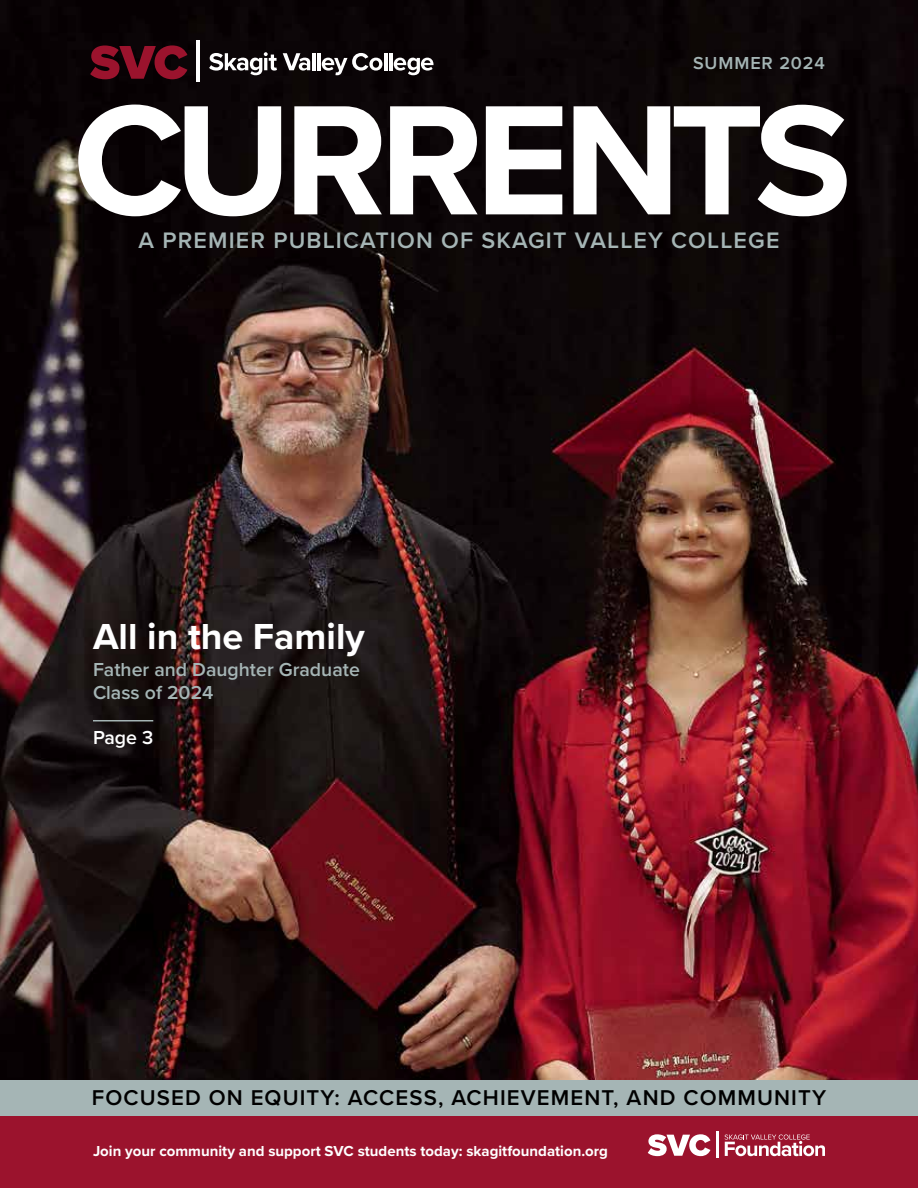
<style>
.page{position:relative;width:918px;height:1188px;background:#fff}
.page>*{position:absolute;margin:0;border:0;box-sizing:border-box;transform-origin:0 0}
.t1{font:700 162px "Proxima Nova";letter-spacing:-.05em;color:#fff}
.t2{font:700 37.5px "Proxima Nova";color:#fff}
.t3{font:600 23.25px "Proxima Nova";letter-spacing:.05em;color:#a5b5b5}
.t4{font:600 22.2px "Proxima Nova";letter-spacing:.05em;color:#000}
.t5{font:600 19.5px/22.5px "Proxima Nova";color:#a5b5b5}
.t6{font:600 19.5px "Proxima Nova";color:#fff}
.t7{font:600 18px "Proxima Nova";letter-spacing:.05em;color:#a5b5b5}
.t8{font:700 15px "Proxima Nova";color:#fff}
</style>
<div class="page">
<img style="left:0;top:0;width:918px;height:1080px">
<hr style="left:93px;top:720px;width:60px;height:1px;background:#a5b5b5">
<div style="left:0;top:1116px;width:918px;height:72px;background:#9b132d"></div>
<div style="left:0;top:1080px;width:918px;height:36px;background:#a5b5b5"></div>
<hr style="left:716px;top:1132px;width:3px;height:26px;background:#fff">
<svg style="left:648px;top:1134px;width:62px;height:22px"></svg>
<svg style="left:725px;top:1135px;width:100px;height:21px"></svg>
<svg style="left:209px;top:52px;width:68px;height:23px"></svg>
<svg style="left:283px;top:53px;width:27px;height:18px"></svg>
<hr style="left:312px;top:53px;width:3px;height:17px;background:#fff">
<hr style="left:317px;top:53px;width:3px;height:17px;background:#fff">
<svg style="left:322px;top:53px;width:60px;height:22px"></svg>
<svg style="left:394px;top:58px;width:39px;height:17px"></svg>
<hr style="left:197px;top:40px;width:3px;height:42px;background:#fff">
<svg style="left:90px;top:45px;width:97px;height:34px;background:#5f0c1c"></svg>
<hr style="left:384px;top:53px;width:3px;height:17px;background:#fff">
<hr style="left:389px;top:53px;width:3px;height:17px;background:#fff">
<p class="t7" style="left:693px;top:50px;width:133px">SUMMER 2024</p>
<h1 class="t1" style="left:73px;top:40px;width:780px">CURRENTS</h1>
<h3 class="t3" style="left:139px;top:223px;width:642px">A PREMIER PUBLICATION OF SKAGIT VALLEY COLLEGE</h3>
<h2 class="t2" style="left:93px;top:609px;width:273px">All in the Family</h2>
<h3 class="t5" style="left:93px;top:658px;width:268px">Father and Daughter Graduate<br>Class of 2024</h3>
<h3 class="t6" style="left:93px;top:723px;width:62px">Page 3</h3>
<h3 class="t4" style="left:92px;top:1081px;width:736px">FOCUSED ON EQUITY: ACCESS, ACHIEVEMENT, AND COMMUNITY</h3>
<p class="t8" style="left:93px;top:1140px;width:516px">Join your community and support SVC students today: skagitfoundation.org</p>
</div>
